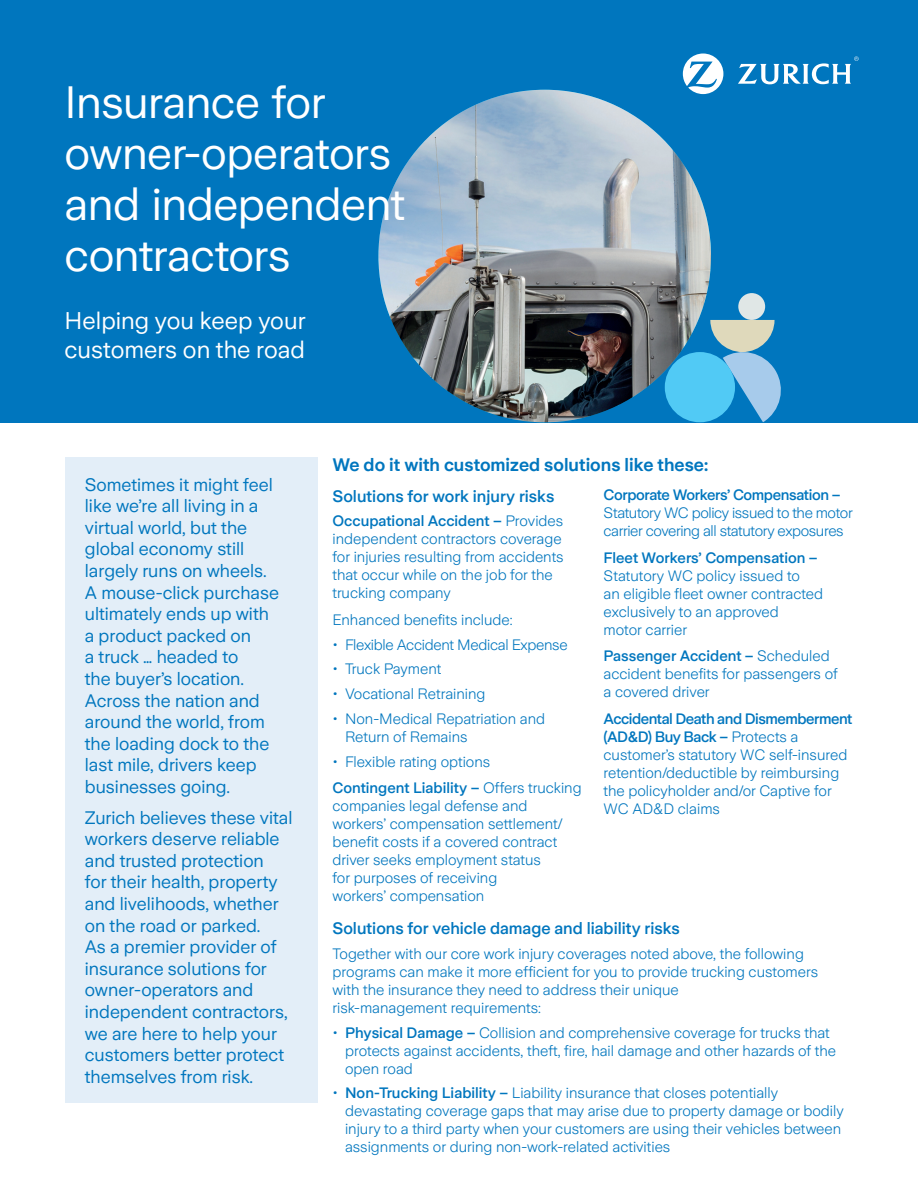
<style>
.page{position:relative;width:918px;height:1188px;background:#fff}
.page>*{position:absolute;margin:0;border:0;box-sizing:border-box;transform-origin:0 0}
.H2_Black{font:45px/51px "Zurich Sans";letter-spacing:-.01em;color:#fff}
.Body_Copy__2{font:24px/28.8px "Zurich Sans";color:#fff}
.Intro_Copy{font:18px/21.6px "Zurich Sans";color:#0076be}
.Body_Copy__2-2{font:600 18px "Zurich Sans";color:#0076be}
.Body_Copy__2-3{font:500 16.5px "Zurich Sans";color:#0076be}
.Body_Copy__2-4{font:300 15px/18px "Zurich Sans";color:#0076be}
.Body_Copy__2-5{font:300 15px/18px "Zurich Sans";letter-spacing:-.025em;color:#0076be}
.Body_Copy__2-6{font:300 15px "Zurich Sans";letter-spacing:-.02em;color:#0076be}
.s1{font-weight:500}
</style>
<div class="page">
<div style="left:0;top:0;width:918px;height:422px;background:#0076be"></div>
<img style="left:378px;top:90px;width:333px;height:332px;border-radius:166px">
<svg style="left:683px;top:54px;width:40px;height:40px"></svg>
<svg style="left:738px;top:56px;width:121px;height:28px"></svg>
<svg style="left:710px;top:320px;width:71px;height:102px"></svg>
<div style="left:738px;top:293px;width:27px;height:27px;background:#e0e7e6;border-radius:50%"></div>
<div style="left:665px;top:352px;width:70px;height:70px;background:#51caf5;border-radius:50%"></div>
<div style="left:65px;top:458px;width:253px;height:645px;background:#e3eef8"></div>
<p class="H2_Black" style="left:65px;top:78px;width:342px">Insurance for owner-operators and independent contractors</p>
<p class="Body_Copy__2" style="left:65px;top:307px;width:242px">Helping you keep your customers on the road</p>
<p class="Intro_Copy" style="left:85px;top:474px;width:196px">Sometimes it might feel like we’re all living in a virtual world, but the global economy still largely runs on wheels.<br>A mouse-click purchase ultimately ends up with a product packed on<br>a truck … headed to<br>the buyer’s location.<br>Across the nation and around the world, from the loading dock to the last mile, drivers keep businesses going.</p>
<p class="Intro_Copy" style="left:85px;top:807px;width:209px">Zurich believes these vital workers deserve reliable and trusted protection<br>for their health, property and livelihoods, whether on the road or parked.<br>As a premier provider of insurance solutions for owner-operators and independent contractors, we are here to help your customers better protect themselves from risk.</p>
<p class="Body_Copy__2-2" style="left:333px;top:455px;width:377px">We do it with customized solutions like these:</p>
<p class="Body_Copy__2-3" style="left:333px;top:487px;width:223px">Solutions for work injury risks</p>
<p class="Body_Copy__2-4" style="left:333px;top:512px;width:233px"><span class="s1">Occupational Accident –</span> Provides independent contractors coverage for injuries resulting from accidents that occur while on the job for the trucking company</p>
<p class="Body_Copy__2-4" style="left:333px;top:611px;width:182px">Enhanced benefits include:</p>
<p class="Body_Copy__2-6" style="left:333px;top:636px;width:237px">• Flexible Accident Medical Expense</p>
<p class="Body_Copy__2-4" style="left:333px;top:660px;width:110px">• Truck Payment</p>
<p class="Body_Copy__2-4" style="left:333px;top:685px;width:154px">• Vocational Retraining</p>
<p class="Body_Copy__2-4" style="left:345px;top:710px;width:202px;text-indent:-13px">• Non-Medical Repatriation and<br>Return of Remains</p>
<p class="Body_Copy__2-4" style="left:333px;top:753px;width:159px">• Flexible rating options</p>
<p class="Body_Copy__2-4" style="left:333px;top:779px;width:251px"><span class="s1">Contingent Liability –</span> Offers trucking companies legal defense and workers’ compensation settlement/ benefit costs if a covered contract driver seeks employment status<br>for purposes of receiving<br>workers’ compensation</p>
<p class="Body_Copy__2-5" style="left:604px;top:486px;width:251px"><span class="s1">Corporate Workers’ Compensation –<br></span>Statutory WC policy issued to the motor carrier covering all statutory exposures</p>
<p class="Body_Copy__2-4" style="left:604px;top:549px;width:221px"><span class="s1">Fleet Workers’ Compensation –<br></span>Statutory WC policy issued to<br>an eligible fleet owner contracted exclusively to an approved<br>motor carrier</p>
<p class="Body_Copy__2-4" style="left:604px;top:647px;width:236px"><span class="s1">Passenger Accident –</span> Scheduled accident benefits for passengers of a covered driver</p>
<p class="Body_Copy__2-4" style="left:604px;top:710px;width:250px"><span class="s1">Accidental Death and Dismemberment (AD&amp;D) Buy Back –</span> Protects a customer’s statutory WC self-insured retention/deductible by reimbursing the policyholder and/or Captive for<br>WC AD&amp;D claims</p>
<p class="Body_Copy__2-3" style="left:333px;top:919px;width:349px">Solutions for vehicle damage and liability risks</p>
<p class="Body_Copy__2-4" style="left:333px;top:945px;width:487px">Together with our core work injury coverages noted above, the following programs can make it more efficient for you to provide trucking customers with the insurance they need to address their unique<br>risk-management requirements:</p>
<p class="Body_Copy__2-4" style="left:345px;top:1024px;width:493px;text-indent:-13px">• <span class="s1">Physical Damage –</span> Collision and comprehensive coverage for trucks that protects against accidents, theft, fire, hail damage and other hazards of the open road</p>
<p class="Body_Copy__2-4" style="left:345px;top:1084px;width:500px;text-indent:-13px">• <span class="s1">Non-Trucking Liability –</span> Liability insurance that closes potentially devastating coverage gaps that may arise due to property damage or bodily injury to a third party when your customers are using their vehicles between assignments or during non-work-related activities</p>
</div>
